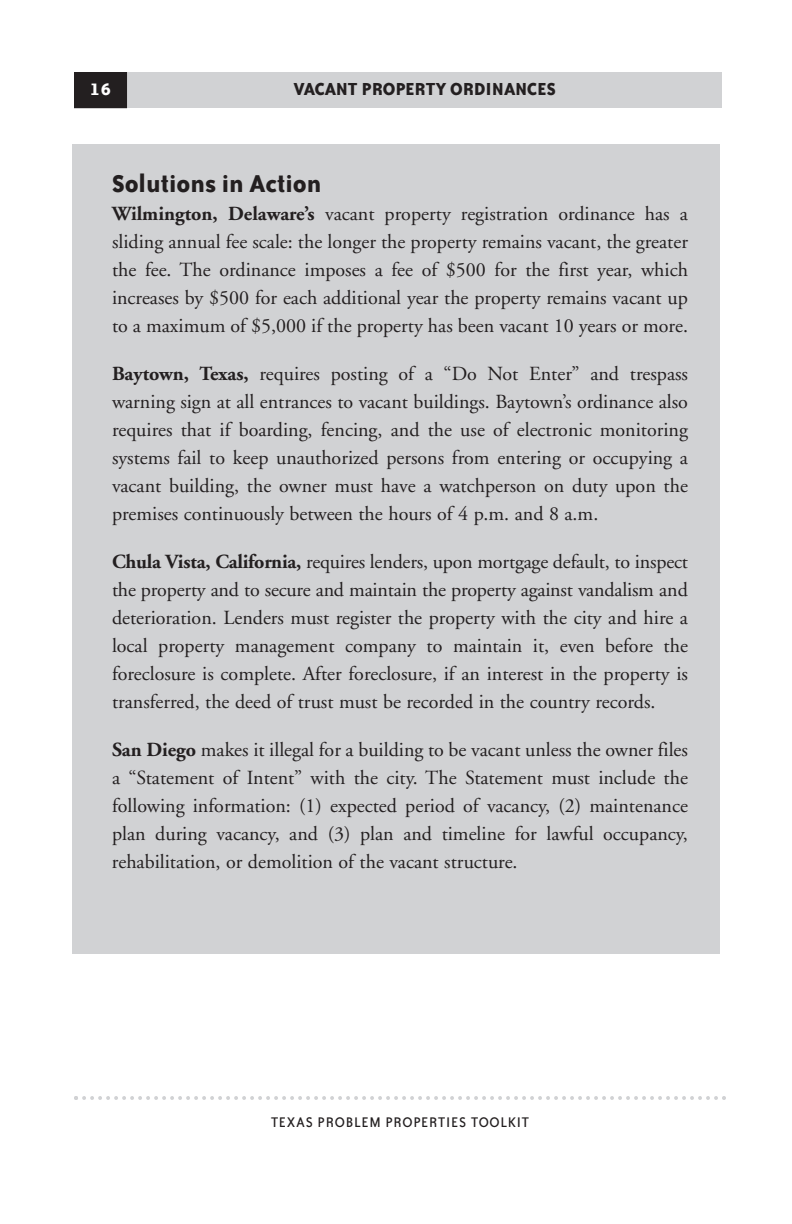
<style>
.page{position:relative;width:792px;height:1224px;background:#fff}
.page>*{position:absolute;margin:0;border:0;box-sizing:border-box;transform-origin:0 0}
.t1{font:700 28px "Bailey Sans ITC";color:#231f20}
.t2{font:20px/28px "Adobe Garamond";color:#231f20;text-align:justify}
.t3{font:700 20px "Bailey Sans ITC";color:#231f20}
.t4{font:700 20px "Bailey Sans ITC";color:#fff}
.t5{font:16px "Bailey Sans ITC";letter-spacing:.045em;color:#231f20}
.s1{font-weight:700}
</style>
<div class="page">
<div style="left:72px;top:144px;width:648px;height:810px;background:#d1d2d4"></div>
<div style="left:127px;top:72px;width:595px;height:36px;background:#d1d2d4"></div>
<div style="left:76px;top:74px;width:49px;height:32px;background:#231f20"></div>
<div style="left:74px;top:72px;width:53px;height:36px;border:2px solid #231f20"></div>
<svg style="left:74px;top:1096px;width:652px;height:4px"></svg>
<p class="t4" style="left:90px;top:78px;width:23px">16</p>
<p class="t3" style="left:294px;top:78px;width:264px">VACANT PROPERTY ORDINANCES</p>
<h1 class="t1" style="left:112px;top:168px;width:211px">Solutions in Action</h1>
<p class="t2" style="left:112px;top:200px;width:578px"><span class="s1">Wilmington, Delaware’s</span> vacant property registration ordinance has a sliding annual fee scale: the longer the property remains vacant, the greater the fee. The ordinance imposes a fee of $500 for the first year, which increases by $500 for each additional year the property remains vacant up to a maximum of $5,000 if the property has been vacant 10 years or more.</p>
<p class="t2" style="left:112px;top:360px;width:578px"><span class="s1">Baytown, Texas,</span> requires posting of a “Do Not Enter” and trespass warning sign at all entrances to vacant buildings. Baytown’s ordinance also requires that if boarding, fencing, and the use of electronic monitoring systems fail to keep unauthorized persons from entering or occupying a vacant building, the owner must have a watchperson on duty upon the premises continuously between the hours of 4 p.m. and 8 a.m.</p>
<p class="t2" style="left:112px;top:548px;width:578px"><span class="s1">Chula Vista, California,</span> requires lenders, upon mortgage default, to inspect the property and to secure and maintain the property against vandalism and deterioration. Lenders must register the property with the city and hire a local property management company to maintain it, even before the foreclosure is complete. After foreclosure, if an interest in the property is transferred, the deed of trust must be recorded in the country records.</p>
<p class="t2" style="left:112px;top:736px;width:578px"><span class="s1">San Diego</span> makes it illegal for a building to be vacant unless the owner files a “Statement of Intent” with the city. The Statement must include the following information: (1) expected period of vacancy, (2) maintenance plan during vacancy, and (3) plan and timeline for lawful occupancy, rehabilitation, or demolition of the vacant structure.</p>
<p class="t5" style="left:271px;top:1113px;width:260px">TEXAS PROBLEM PROPERTIES TOOLKIT</p>
</div>
